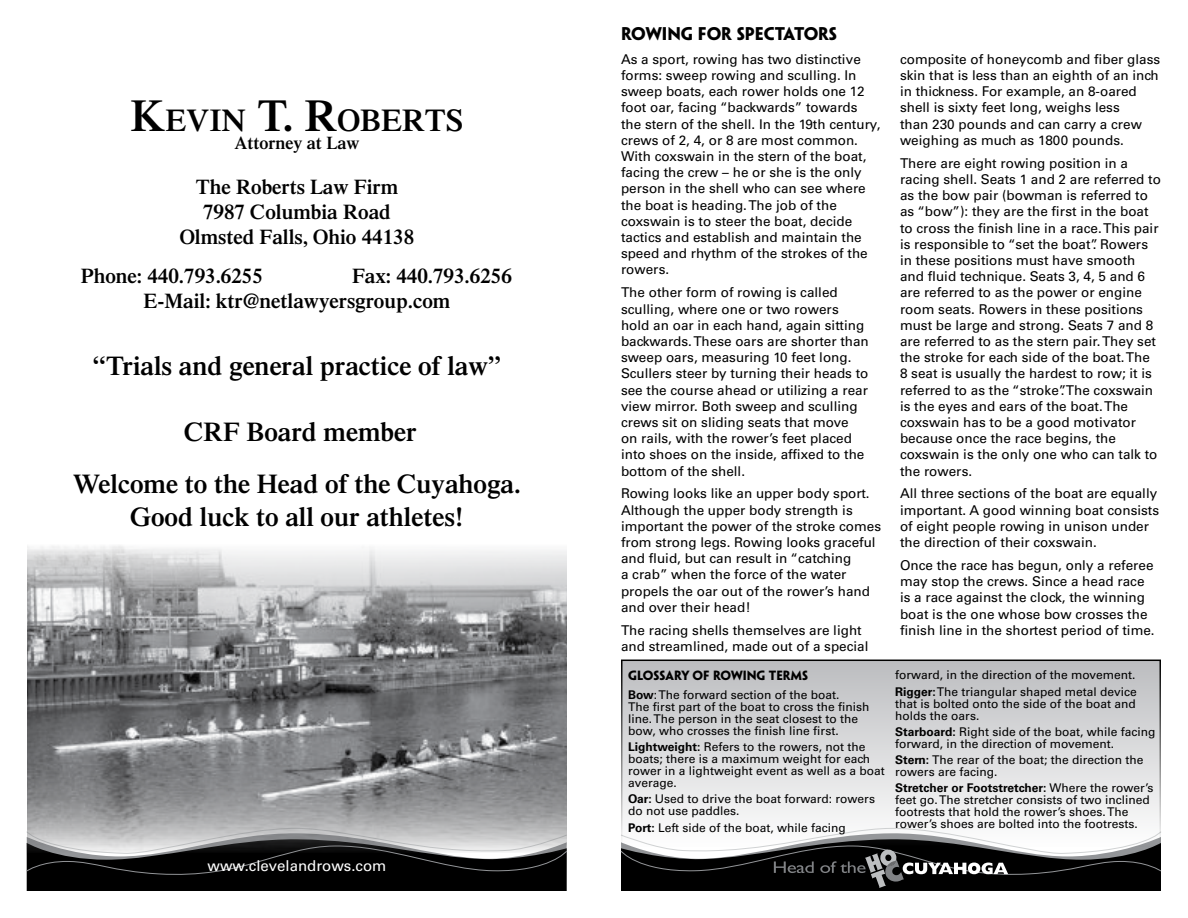
<style>
.page{position:relative;width:1188px;height:918px;background:#fff}
.page>*{position:absolute;margin:0;border:0;box-sizing:border-box;transform-origin:0 0}
.t1{font:600 31.5px "Times LT Std";color:#000}
.t2{font:600 27px/52.7px "Times LT Std";color:#000;text-align:center}
.t3{font:600 21px/25.2px "Times LT Std";color:#000;text-align:center}
.t4{font:600 18px "Times LT Std";color:#000}
.t5{font:700 16.5px "Penumbra Sans Std";color:#000}
.t6{font:15px "Univers LT Std";color:#fff}
.t7{font:13.5px/16.2px "Univers LT Std";color:#000}
.t8{font:12px/12px "Univers LT Std";color:#000}
.t9{font:700 12px "Penumbra Sans Std";color:#000}
.s1{font-size:45px}
.s2{font-weight:700}
</style>
<div class="page">
<svg style="left:26px;top:832px;width:541px;height:59px;background:#0d0d0d"></svg>
<svg style="left:620px;top:847px;width:541px;height:44px;background:#2b2b2b"></svg>
<div style="left:622px;top:660px;width:538px;height:186px;background:linear-gradient(to bottom,#bfc0c3,#f6f6f6)"></div>
<div style="left:621px;top:660px;width:540px;height:187px;border:2px solid #000"></div>
<img style="left:27px;top:545px;width:540px;height:308px">
<h1 class="t1" style="left:131px;top:101px;width:334px"><span class="s1">K</span>EVIN <span class="s1">T. R</span>OBERTS</h1>
<h3 class="t4" style="left:235px;top:132px;width:126px">Attorney at Law</h3>
<h3 class="t3" style="left:180px;top:174px;width:236px">The Roberts Law Firm<br>7987 Columbia Road<br>Olmsted Falls, Ohio 44138</h3>
<h3 class="t3" style="left:81px;top:263px;width:184px">Phone: 440.793.6255</h3>
<h3 class="t3" style="left:144px;top:263px;width:370px;text-align:left;text-indent:208px">Fax: 440.793.6256<br>E-Mail: ktr@netlawyersgroup.com</h3>
<h2 class="t2" style="left:93px;top:339px;width:410px">“Trials and general practice of law”</h2>
<h2 class="t2" style="left:73px;top:405px;width:449px">CRF Board member<br>Welcome to the Head of the Cuyahoga.</h2>
<h2 class="t2" style="left:130px;top:490px;width:335px">Good luck to all our athletes!</h2>
<p class="t6" style="left:208px;top:857px;width:180px">www.clevelandrows.com</p>
<p class="t5" style="left:621px;top:23px;width:218px">ROWING FOR SPECTATORS</p>
<p class="t7" style="left:621px;top:51px;width:261px">As a sport, rowing has two distinctive forms: sweep rowing and sculling. In sweep boats, each rower holds one 12 foot oar, facing “backwards” towards the stern of the shell. In the 19th century, crews of 2, 4, or 8 are most common.<br>With coxswain in the stern of the boat, facing the crew – he or she is the only person in the shell who can see where the boat is heading. The job of the coxswain is to steer the boat, decide tactics and establish and maintain the speed and rhythm of the strokes of the rowers.</p>
<p class="t7" style="left:621px;top:285px;width:249px">The other form of rowing is called sculling, where one or two rowers hold an oar in each hand, again sitting backwards. These oars are shorter than sweep oars, measuring 10 feet long.<br>Scullers steer by turning their heads to see the course ahead or utilizing a rear view mirror. Both sweep and sculling crews sit on sliding seats that move<br>on rails, with the rower’s feet placed into shoes on the inside, affixed to the bottom of the shell.</p>
<p class="t7" style="left:621px;top:486px;width:262px">Rowing looks like an upper body sport.<br>Although the upper body strength is important the power of the stroke comes from strong legs. Rowing looks graceful and fluid, but can result in “catching<br>a crab” when the force of the water propels the oar out of the rower’s hand and over their head!</p>
<p class="t7" style="left:621px;top:622px;width:249px">The racing shells themselves are light and streamlined, made out of a special</p>
<p class="t9" style="left:628px;top:668px;width:181px">GLOSSARY OF ROWING TERMS</p>
<p class="t8" style="left:628px;top:688px;width:243px"><span class="s2">Bow</span>: The forward section of the boat.<br>The first part of the boat to cross the finish line. The person in the seat closest to the bow, who crosses the finish line first.</p>
<p class="t8" style="left:628px;top:741px;width:258px"><span class="s2">Lightweight:</span> Refers to the rowers, not the boats; there is a maximum weight for each rower in a lightweight event as well as a boat average.</p>
<p class="t8" style="left:628px;top:793px;width:249px"><span class="s2">Oar:</span> Used to drive the boat forward: rowers do not use paddles.</p>
<p class="t8" style="left:628px;top:821px;width:219px"><span class="s2">Port:</span> Left side of the boat, while facing</p>
<p class="t7" style="left:900px;top:51px;width:262px">composite of honeycomb and fiber glass skin that is less than an eighth of an inch in thickness. For example, an 8-oared shell is sixty feet long, weighs less<br>than 230 pounds and can carry a crew weighing as much as 1800 pounds.</p>
<p class="t7" style="left:900px;top:155px;width:263px">There are eight rowing position in a racing shell. Seats 1 and 2 are referred to as the bow pair (bowman is referred to as “bow”): they are the first in the boat to cross the finish line in a race. This pair is responsible to “set the boat”. Rowers in these positions must have smooth and fluid technique. Seats 3, 4, 5 and 6 are referred to as the power or engine room seats. Rowers in these positions must be large and strong. Seats 7 and 8 are referred to as the stern pair. They set the stroke for each side of the boat. The<br>8 seat is usually the hardest to row; it is referred to as the “stroke”. The coxswain is the eyes and ears of the boat. The coxswain has to be a good motivator because once the race begins, the coxswain is the only one who can talk to the rowers.</p>
<p class="t7" style="left:900px;top:486px;width:261px">All three sections of the boat are equally important. A good winning boat consists of eight people rowing in unison under the direction of their coxswain.</p>
<p class="t7" style="left:900px;top:557px;width:256px">Once the race has begun, only a referee may stop the crews. Since a head race is a race against the clock, the winning boat is the one whose bow crosses the finish line in the shortest period of time.</p>
<p class="t8" style="left:895px;top:667px;width:243px;line-height:16.4px">forward, in the direction of the movement.<br><span class="s2">Rigger:</span> The triangular shaped metal device</p>
<p class="t8" style="left:895px;top:697px;width:242px">that is bolted onto the side of the boat and holds the oars.</p>
<p class="t8" style="left:895px;top:726px;width:262px"><span class="s2">Starboard:</span> Right side of the boat, while facing forward, in the direction of movement.</p>
<p class="t8" style="left:895px;top:754px;width:250px"><span class="s2">Stern:</span> The rear of the boat; the direction the rowers are facing.</p>
<p class="t8" style="left:895px;top:782px;width:260px"><span class="s2">Stretcher or Footstretcher:</span> Where the rower’s feet go. The stretcher consists of two inclined footrests that hold the rower’s shoes. The rower’s shoes are bolted into the footrests.</p>
</div>
